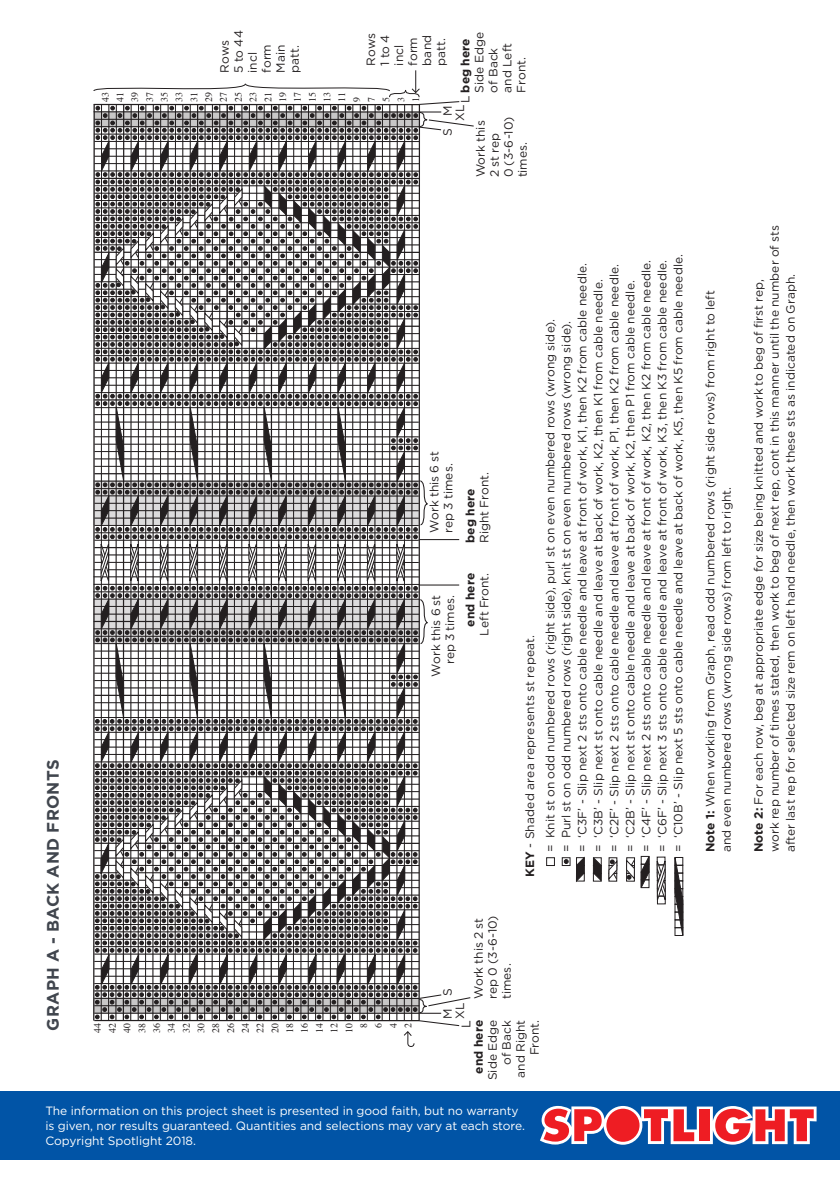
<style>
.page{position:relative;width:840px;height:1191px;background:#fff}
.page>*{position:absolute;margin:0;border:0;box-sizing:border-box;transform-origin:0 0}
.SUBHEAD{font:700 16.6px "Gotham";letter-spacing:.015em;color:#41464e}
.PROJECT_COPY{font:12.4px "Gotham";color:#231f20}
.PROJECT_COPY-2{font:12px/16px "Gotham";letter-spacing:.005em;color:#231f20}
.t1{font:12px/15px "Gotham";letter-spacing:-.005em;color:#fff}
.PROJECT_COPY-3{font:700 12px "Gotham";letter-spacing:.01em;color:#231f20}
.t2{font:9.8px/14.8px "Times";color:#231f20}
.s1{font-weight:400}
.s2{font-weight:700}
</style>
<div class="page">
<svg style="left:93px;top:70px;width:381px;height:977px"></svg>
<div style="left:561px;top:857px;width:9px;height:9px;border:1px solid #231f20"></div>
<svg style="left:564px;top:859px;width:4px;height:4px"></svg>
<div style="left:546px;top:857px;width:8px;height:9px;border:1px solid #231f20"></div>
<svg style="left:575px;top:857px;width:9px;height:24px"></svg>
<svg style="left:592px;top:857px;width:9px;height:25px"></svg>
<div style="left:608px;top:857px;width:9px;height:9px;border:1px solid #231f20"></div>
<svg style="left:608px;top:859px;width:9px;height:21px"></svg>
<svg style="left:626px;top:855px;width:23px;height:33px"></svg>
<svg style="left:674px;top:857px;width:9px;height:79px"></svg>
<div style="left:656px;top:895px;width:9px;height:9px;border:1px solid #231f20"></div>
<svg style="left:656px;top:856px;width:9px;height:45px"></svg>
<div style="left:0;top:1090px;width:839px;height:69px;background:#0154a6"></div>
<svg style="left:540px;top:1106px;width:276px;height:38px;background:#c77183"></svg>
<p class="PROJECT_COPY-2" style="left:216px;top:73px;width:34px;rotate:-90deg">Rows</p>
<p class="PROJECT_COPY-2" style="left:230px;top:73px;width:44px;rotate:-90deg">5 to 44</p>
<p class="PROJECT_COPY-2" style="left:362px;top:66px;width:34px;rotate:-90deg">Rows</p>
<p class="PROJECT_COPY-2" style="left:376px;top:66px;width:32px;rotate:-90deg">1 to 4</p>
<p class="PROJECT_COPY-2" style="left:390px;top:66px;width:22px;rotate:-90deg">incl</p>
<p class="PROJECT_COPY-2" style="left:404px;top:66px;width:30px;rotate:-90deg">form</p>
<p class="PROJECT_COPY-2" style="left:418px;top:66px;width:32px;rotate:-90deg">band</p>
<p class="PROJECT_COPY-2" style="left:432px;top:66px;width:29px;rotate:-90deg">patt.</p>
<p class="PROJECT_COPY-2" style="left:244px;top:73px;width:22px;rotate:-90deg">incl</p>
<p class="PROJECT_COPY-2" style="left:258px;top:73px;width:30px;rotate:-90deg">form</p>
<p class="PROJECT_COPY-2" style="left:272px;top:73px;width:30px;rotate:-90deg">Main</p>
<p class="PROJECT_COPY-2" style="left:286px;top:73px;width:29px;rotate:-90deg">patt.</p>
<p class="t2" style="left:97px;top:102px;width:11px;rotate:-90deg">43<br>41<br>39<br>37<br>35<br>33<br>31<br>29<br>27<br>25<br>23<br>21<br>19<br>17<br>15<br>13<br>11<br>9<br>7<br>5<br>3<br>1</p>
<p class="PROJECT_COPY-2" style="left:470px;top:93px;width:62px;rotate:-90deg">Side Edge</p>
<p class="PROJECT_COPY-3" style="left:457px;top:103px;width:66px;rotate:-90deg"><span class="s1">L</span> beg here</p>
<p class="PROJECT_COPY-2" style="left:484px;top:93px;width:46px;rotate:-90deg">of Back</p>
<p class="PROJECT_COPY-2" style="left:498px;top:93px;width:51px;rotate:-90deg">and Left</p>
<p class="PROJECT_COPY-2" style="left:512px;top:93px;width:37px;rotate:-90deg">Front.</p>
<p class="SUBHEAD" style="left:42px;top:1031px;width:273px;rotate:-90deg">GRAPH A - BACK AND FRONTS</p>
<p class="PROJECT_COPY-2" style="left:451px;top:121px;width:18px;rotate:-90deg">XL</p>
<p class="PROJECT_COPY-2" style="left:439px;top:116px;width:12px;rotate:-90deg">M</p>
<p class="PROJECT_COPY-2" style="left:439px;top:136px;width:9px;rotate:-90deg">S</p>
<p class="PROJECT_COPY-2" style="left:500px;top:177px;width:62px;rotate:-90deg">0 (3-6-10)</p>
<p class="PROJECT_COPY-2" style="left:472px;top:177px;width:58px;rotate:-90deg">Work this</p>
<p class="PROJECT_COPY-2" style="left:486px;top:177px;width:46px;rotate:-90deg">2 st rep</p>
<p class="PROJECT_COPY-2" style="left:514px;top:177px;width:37px;rotate:-90deg">times.</p>
<p class="t2" style="left:89px;top:1033px;width:11px;text-align:center;rotate:-90deg">44<br>42<br>40<br>38<br>36<br>34<br>32<br>30<br>28<br>26<br>24<br>22<br>20<br>18<br>16<br>14<br>12<br>10<br>8<br>6<br>4<br>2</p>
<p class="PROJECT_COPY-2" style="left:426px;top:533px;width:83px;rotate:-90deg">Work this 6 st</p>
<p class="PROJECT_COPY-2" style="left:440px;top:533px;width:71px;rotate:-90deg">rep 3 times.</p>
<p class="PROJECT_COPY-2" style="left:475px;top:543px;width:72px;rotate:-90deg">Right Front.</p>
<p class="PROJECT_COPY-3" style="left:462px;top:543px;width:56px;rotate:-90deg">beg here</p>
<p class="PROJECT_COPY-2" style="left:427px;top:676px;width:83px;rotate:-90deg">Work this 6 st</p>
<p class="PROJECT_COPY-2" style="left:441px;top:664px;width:71px;rotate:-90deg">rep 3 times.</p>
<p class="PROJECT_COPY-3" style="left:462px;top:626px;width:55px;rotate:-90deg">end here</p>
<p class="PROJECT_COPY-2" style="left:475px;top:635px;width:64px;rotate:-90deg">Left Front.</p>
<p class="PROJECT_COPY-2" style="left:521px;top:877px;width:244px;rotate:-90deg"><span class="s2">KEY</span> - Shaded area represents st repeat.</p>
<p class="PROJECT_COPY-2" style="left:637px;top:852px;width:594px;rotate:-90deg">= ‘C4F’ - Slip next 2 sts onto cable needle and leave at front of work, K2, then K2 from cable needle.</p>
<p class="PROJECT_COPY-2" style="left:653px;top:852px;width:594px;rotate:-90deg">= ‘C6F’ - Slip next 3 sts onto cable needle and leave at front of work, K3, then K3 from cable needle.</p>
<p class="PROJECT_COPY-2" style="left:669px;top:852px;width:600px;rotate:-90deg">= ‘C10B’ - Slip next 5 sts onto cable needle and leave at back of work, K5, then K5 from cable needle.</p>
<p class="PROJECT_COPY-2" style="left:573px;top:852px;width:591px;rotate:-90deg">= ‘C3F’ - Slip next 2 sts onto cable needle and leave at front of work, K1, then K2 from cable needle.</p>
<p class="PROJECT_COPY-2" style="left:605px;top:852px;width:590px;rotate:-90deg">= ‘C2F’ - Slip next 2 sts onto cable needle and leave at front of work, P1, then K2 from cable needle.</p>
<p class="PROJECT_COPY-2" style="left:589px;top:852px;width:574px;rotate:-90deg">= ‘C3B’ - Slip next st onto cable needle and leave at back of work, K2, then K1 from cable needle.</p>
<p class="PROJECT_COPY-2" style="left:621px;top:852px;width:573px;rotate:-90deg">= ‘C2B’ - Slip next st onto cable needle and leave at back of work, K2, then P1 from cable needle.</p>
<p class="PROJECT_COPY-2" style="left:541px;top:852px;width:535px;rotate:-90deg">= Knit st on odd numbered rows (right side), purl st on even numbered rows (wrong side).</p>
<p class="PROJECT_COPY-2" style="left:557px;top:852px;width:533px;rotate:-90deg">= Purl st on odd numbered rows (right side), knit st on even numbered rows (wrong side).</p>
<p class="PROJECT_COPY-2" style="left:439px;top:995px;width:9px;rotate:-90deg">S</p>
<p class="PROJECT_COPY-2" style="left:470px;top:999px;width:83px;rotate:-90deg">Work this 2 st</p>
<p class="PROJECT_COPY-2" style="left:484px;top:999px;width:85px;rotate:-90deg">rep 0 (3-6-10)</p>
<p class="PROJECT_COPY-2" style="left:498px;top:999px;width:37px;rotate:-90deg">times.</p>
<p class="PROJECT_COPY-2" style="left:451px;top:1019px;width:18px;rotate:-90deg">XL</p>
<p class="PROJECT_COPY" style="left:458px;top:1028px;width:9px;rotate:-90deg">L</p>
<p class="PROJECT_COPY-2" style="left:439px;top:1019px;width:12px;rotate:-90deg">M</p>
<p class="PROJECT_COPY-3" style="left:470px;top:1073px;width:55px;rotate:-90deg">end here</p>
<p class="PROJECT_COPY-2" style="left:484px;top:1080px;width:62px;rotate:-90deg">Side Edge</p>
<p class="PROJECT_COPY-2" style="left:499px;top:1077px;width:59px;line-height:14px;text-align:right;rotate:-90deg">of Back and Right</p>
<p class="PROJECT_COPY-2" style="left:526px;top:1055px;width:37px;rotate:-90deg">Front.</p>
<p class="t1" style="left:45px;top:1103px;width:481px">The information on this project sheet is presented in good faith, but no warranty is given, nor results guaranteed. Quantities and selections may vary at each store.<br>Copyright Spotlight 2018.</p>
<p class="PROJECT_COPY-2" style="left:701px;top:852px;width:564px;rotate:-90deg"><span class="s2">Note 1:</span> When working from Graph, read odd numbered rows (right side rows) from right to left and even numbered rows (wrong side rows) from left to right.</p>
<p class="PROJECT_COPY-2" style="left:749px;top:852px;width:628px;rotate:-90deg"><span class="s2">Note 2:</span> For each row, beg at appropriate edge for size being knitted and work to beg of first rep,<br>work rep number of times stated, then work to beg of next rep, cont in this manner until the number of sts after last rep for selected size rem on left hand needle, then work these sts as indicated on Graph.</p>
</div>
